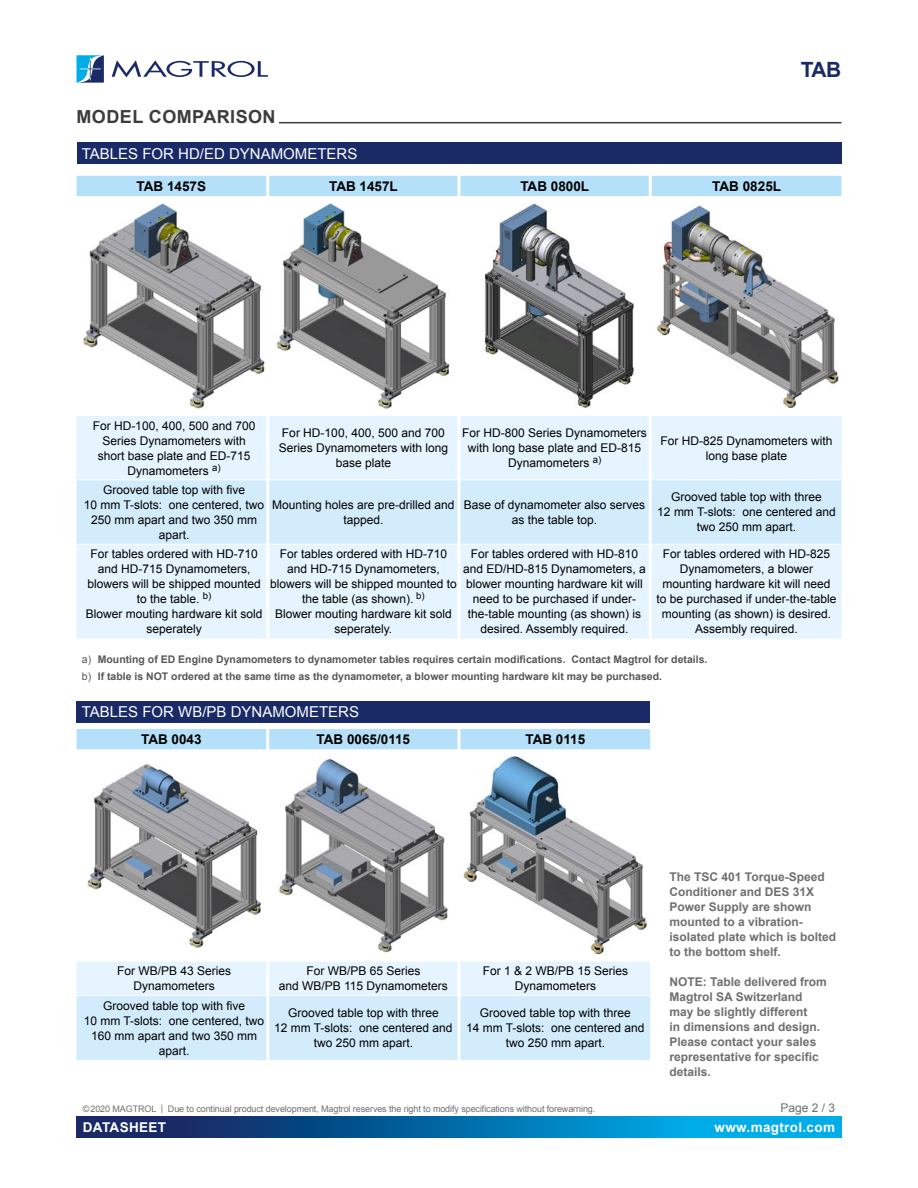
<style>
.page{position:relative;width:918px;height:1188px;background:#fff}
.page>*{position:absolute;margin:0;border:0;box-sizing:border-box;transform-origin:0 0}
.t1{font:700 21px "Arial";color:#192a67}
.t2{font:700 18px "Arial";letter-spacing:.025em;color:#3c3c3b}
.t3{font:15px "Arial";color:#fff}
.t4{font:700 13.5px "Arial";color:#000}
.t5{font:700 13.5px "Arial";letter-spacing:.025em;color:#fff}
.t6{font:12px/15px "Arial";color:#000;text-align:center}
.t7{font:700 12px/15px "Arial";color:#706f6f}
.t8{font:12px "Arial";color:#706f6f}
.t9{font:700 10.5px/16.2px "Arial";color:#575756}
.t10{font:9px "Arial";letter-spacing:-.01em;color:#706f6f}
.s1{font-weight:400}
</style>
<div class="page">
<svg style="left:77px;top:1116px;width:764px;height:21px;background:#066ca8"></svg>
<svg style="left:112px;top:60px;width:156px;height:17px"></svg>
<svg style="left:77px;top:55px;width:27px;height:28px"></svg>
<hr style="left:279px;top:122px;width:562px;height:1px;background:#3c3c3b">
<div style="left:77px;top:143px;width:764px;height:21px;background:#192a67"></div>
<div style="left:77px;top:176px;width:764px;height:20px;background:#b4e0f9"></div>
<div style="left:77px;top:416px;width:764px;height:223px;background:#e5f4fe"></div>
<div style="left:77px;top:480px;width:764px;height:64px;background:#d2ecfc"></div>
<hr style="left:266px;top:176px;width:3px;height:20px;background:#fff">
<hr style="left:458px;top:176px;width:2px;height:20px;background:#fff">
<hr style="left:649px;top:176px;width:3px;height:20px;background:#fff">
<hr style="left:266px;top:416px;width:3px;height:63px;background:#fff">
<hr style="left:458px;top:416px;width:2px;height:63px;background:#fff">
<hr style="left:649px;top:416px;width:3px;height:63px;background:#fff">
<hr style="left:266px;top:480px;width:3px;height:64px;background:#fff">
<hr style="left:458px;top:480px;width:2px;height:64px;background:#fff">
<hr style="left:649px;top:480px;width:3px;height:64px;background:#fff">
<hr style="left:266px;top:545px;width:3px;height:94px;background:#fff">
<hr style="left:458px;top:545px;width:2px;height:94px;background:#fff">
<hr style="left:649px;top:545px;width:3px;height:94px;background:#fff">
<hr style="left:77px;top:479px;width:191px;height:1px;background:#fff">
<hr style="left:268px;top:479px;width:191px;height:1px;background:#fff">
<hr style="left:459px;top:479px;width:191px;height:1px;background:#fff">
<hr style="left:650px;top:479px;width:191px;height:1px;background:#fff">
<hr style="left:77px;top:544px;width:191px;height:1px;background:#fff">
<hr style="left:268px;top:544px;width:191px;height:1px;background:#fff">
<hr style="left:459px;top:544px;width:191px;height:1px;background:#fff">
<hr style="left:650px;top:544px;width:191px;height:1px;background:#fff">
<img style="left:83px;top:203px;width:182px;height:206px">
<img style="left:277px;top:203px;width:173px;height:206px">
<img style="left:484px;top:203px;width:150px;height:205px">
<img style="left:656px;top:205px;width:183px;height:204px">
<div style="left:77px;top:701px;width:573px;height:22px;background:#192a67"></div>
<div style="left:77px;top:729px;width:573px;height:21px;background:#b4e0f9"></div>
<svg style="left:77px;top:962px;width:573px;height:98px;background:#d8eefc"></svg>
<hr style="left:266px;top:729px;width:3px;height:21px;background:#fff">
<hr style="left:458px;top:729px;width:3px;height:21px;background:#fff">
<hr style="left:266px;top:962px;width:3px;height:33px;background:#fff">
<hr style="left:458px;top:962px;width:3px;height:33px;background:#fff">
<hr style="left:266px;top:996px;width:3px;height:64px;background:#fff">
<hr style="left:458px;top:996px;width:3px;height:64px;background:#fff">
<hr style="left:77px;top:995px;width:191px;height:1px;background:#fff">
<hr style="left:268px;top:995px;width:191px;height:1px;background:#fff">
<hr style="left:459px;top:995px;width:191px;height:1px;background:#fff">
<img style="left:87px;top:764px;width:174px;height:184px">
<img style="left:279px;top:758px;width:169px;height:195px">
<img style="left:464px;top:756px;width:183px;height:199px">
<h2 class="t2" style="left:77px;top:105px;width:201px">MODEL COMPARISON</h2>
<p class="t3" style="left:82px;top:144px;width:277px">TABLES FOR HD/ED DYNAMOMETERS</p>
<p class="t4" style="left:137px;top:177px;width:71px">TAB 1457S</p>
<p class="t4" style="left:329px;top:177px;width:70px">TAB 1457L</p>
<p class="t4" style="left:520px;top:177px;width:70px">TAB 0800L</p>
<p class="t4" style="left:712px;top:177px;width:70px">TAB 0825L</p>
<h1 class="t1" style="left:801px;top:55px;width:42px">TAB</h1>
<p class="t6" style="left:93px;top:418px;width:164px">For HD-100, 400, 500 and 700<br>Series Dynamometers with short base plate and ED‑715<br>Dynamometers <sup>a)</sup></p>
<p class="t6" style="left:279px;top:425px;width:171px">For HD-100, 400, 500 and 700<br>Series Dynamometers with long base plate</p>
<p class="t6" style="left:462px;top:425px;width:186px">For HD-800 Series Dynamometers with long base plate and ED-815<br>Dynamometers <sup>a)</sup></p>
<p class="t6" style="left:661px;top:433px;width:174px">For HD-825 Dynamometers with long base plate</p>
<p class="t6" style="left:84px;top:482px;width:182px">Grooved table top with five<br>10 mm T‑slots: one centered, two<br>250 mm apart and two 350 mm apart.</p>
<p class="t6" style="left:272px;top:497px;width:184px">Mounting holes are pre-drilled and tapped.</p>
<p class="t6" style="left:464px;top:497px;width:183px">Base of dynamometer also serves as the table top.</p>
<p class="t6" style="left:657px;top:490px;width:180px">Grooved table top with three<br>12 mm T-slots: one centered and two 250 mm apart.</p>
<p class="t6" style="left:86px;top:547px;width:178px">For tables ordered with HD-710 and HD-715 Dynamometers, blowers will be shipped mounted to the table. <sup>b)<br></sup>Blower mouting hardware kit sold seperately</p>
<p class="t6" style="left:270px;top:547px;width:188px">For tables ordered with HD-710 and HD-715 Dynamometers, blowers will be shipped mounted to the table (as shown). <sup>b)<br></sup>Blower mouting hardware kit sold seperately.</p>
<p class="t6" style="left:463px;top:547px;width:184px">For tables ordered with HD-810 and ED/HD-815 Dynamometers, a blower mounting hardware kit will need to be purchased if under&shy;the-table mounting (as shown) is desired. Assembly required.</p>
<p class="t6" style="left:657px;top:547px;width:182px">For tables ordered with HD‑825<br>Dynamometers, a blower mounting hardware kit will need to be purchased if under-the-table mounting (as shown) is desired.<br>Assembly required.</p>
<p class="t9" style="left:82px;top:652px;width:627px"><span class="s1">a)</span> Mounting of ED Engine Dynamometers to dynamometer tables requires certain modifications. Contact Magtrol for details. <span class="s1">b)</span> If table is NOT ordered at the same time as the dynamometer, a blower mounting hardware kit may be purchased.</p>
<p class="t3" style="left:82px;top:702px;width:279px">TABLES FOR WB/PB DYNAMOMETERS</p>
<p class="t4" style="left:141px;top:730px;width:62px">TAB 0043</p>
<p class="t4" style="left:317px;top:730px;width:95px">TAB 0065/0115</p>
<p class="t4" style="left:525px;top:730px;width:61px">TAB 0115</p>
<p class="t6" style="left:117px;top:964px;width:116px">For WB/PB 43 Series<br>Dynamometers</p>
<p class="t6" style="left:279px;top:964px;width:171px">For WB/PB 65 Series<br>and WB/PB 115 Dynamometers</p>
<p class="t6" style="left:483px;top:964px;width:147px">For 1 &amp; 2 WB/PB 15 Series<br>Dynamometers</p>
<p class="t6" style="left:84px;top:998px;width:182px">Grooved table top with five<br>10 mm T‑slots: one centered, two<br>160 mm apart and two 350 mm apart.</p>
<p class="t6" style="left:274px;top:1006px;width:180px">Grooved table top with three<br>12 mm T‑slots: one centered and two 250 mm apart.</p>
<p class="t6" style="left:466px;top:1006px;width:180px">Grooved table top with three<br>14 mm T‑slots: one centered and two 250 mm apart.</p>
<p class="t7" style="left:670px;top:870px;width:168px">The TSC 401 Torque-Speed<br>Conditioner and DES 31X<br>Power Supply are shown mounted to a vibration&shy;isolated plate which is bolted to the bottom shelf.</p>
<p class="t7" style="left:670px;top:975px;width:159px">NOTE: Table delivered from<br>Magtrol SA Switzerland may be slightly different<br>in dimensions and design.<br>Please contact your sales representative for specific details.</p>
<p class="t10" style="left:83px;top:1103px;width:514px">©2020 MAGTROL | Due to continual product development, Magtrol reserves the right to modify specifications without forewarning.</p>
<p class="t8" style="left:780px;top:1100px;width:56px">Page 2 / 3</p>
<p class="t5" style="left:83px;top:1118px;width:85px">DATASHEET</p>
<p class="t5" style="left:715px;top:1118px;width:122px">www.magtrol.com</p>
</div>
